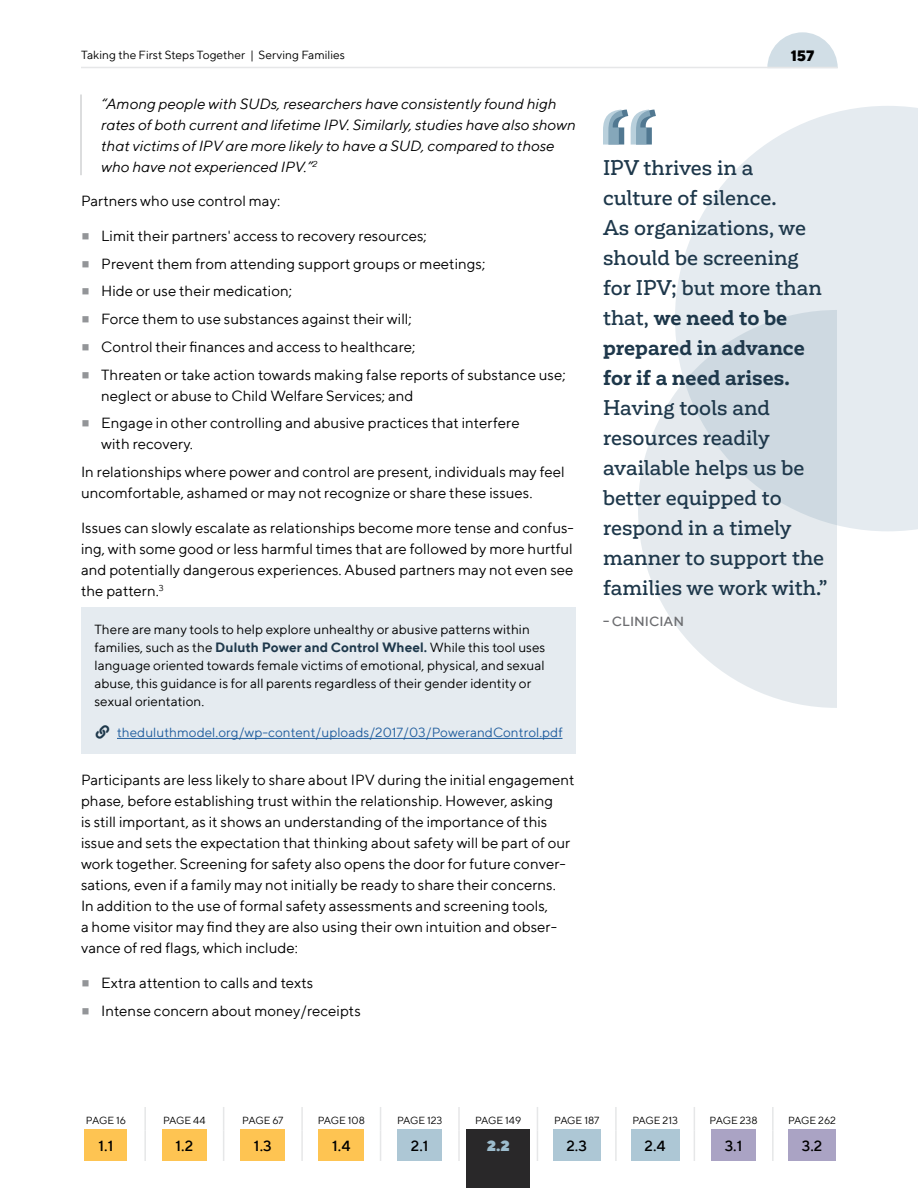
<style>
.page{position:relative;width:918px;height:1188px;background:#fff}
.page>*{position:absolute;margin:0;border:0;box-sizing:border-box;transform-origin:0 0}
.t1{font:500 21px/30px "Corporative Slab";color:#1e384b}
.t2{font:15px/21px "TT Norms";color:#000}
.t3{font:italic 15px/21px "TT Norms";color:#000}
.t4{font:500 15px "TT Norms";color:#000}
.t5{font:800 15px "TT Norms";color:#000}
.t6{font:900 15px "TT Norms";color:#9cbccd}
.t7{font:13.5px/18px "TT Norms";color:#000}
.t8{font:13.5px "TT Norms";color:#215e9e}
.t9{font:500 13.5px "TT Norms";color:#6d6e71}
.t10{font:12px "TT Norms";color:#000}
.t11{font:10.5px "TT Norms";color:#000}
.s1{font-weight:700;color:#1e384b}
.s2{font-weight:700}
</style>
<div class="page">
<hr style="left:80px;top:94px;width:2px;height:81px;background:#d1d3d4">
<div style="left:81px;top:607px;width:495px;height:115px;background:#e5ebf0"></div>
<div style="left:81px;top:711px;width:495px;height:43px;background:#e5ebf0"></div>
<hr style="left:117px;top:738px;width:445px;height:1px;background:#215e9e">
<svg style="left:675px;top:106px;width:243px;height:425px;background:#e8edf2"></svg>
<svg style="left:638px;top:310px;width:199px;height:398px;fill:#e5eaee"></svg>
<svg style="left:603px;top:110px;width:53px;height:35px"></svg>
<svg style="left:767px;top:32px;width:71px;height:35px"></svg>
<hr style="left:81px;top:67px;width:757px;height:1px;background:#e6e7e8">
<hr style="left:144px;top:1107px;width:2px;height:24px;background:#e6e7e8">
<svg style="left:223px;top:1107px;width:1px;height:24px"></svg>
<hr style="left:301px;top:1107px;width:2px;height:24px;background:#e6e7e8">
<svg style="left:380px;top:1107px;width:1px;height:24px"></svg>
<hr style="left:458px;top:1107px;width:2px;height:24px;background:#e6e7e8">
<svg style="left:537px;top:1107px;width:1px;height:24px"></svg>
<hr style="left:615px;top:1107px;width:2px;height:24px;background:#e6e7e8">
<svg style="left:694px;top:1107px;width:1px;height:24px"></svg>
<hr style="left:144px;top:1131px;width:2px;height:30px;background:#e6e7e8">
<hr style="left:223px;top:1131px;width:1px;height:30px;background:#e6e7e8">
<hr style="left:301px;top:1131px;width:2px;height:30px;background:#e6e7e8">
<hr style="left:380px;top:1131px;width:1px;height:30px;background:#e6e7e8">
<hr style="left:458px;top:1131px;width:2px;height:30px;background:#e6e7e8">
<hr style="left:537px;top:1131px;width:1px;height:30px;background:#e6e7e8">
<hr style="left:615px;top:1131px;width:2px;height:30px;background:#e6e7e8">
<hr style="left:694px;top:1131px;width:1px;height:30px;background:#e6e7e8">
<hr style="left:772px;top:1107px;width:2px;height:24px;background:#e6e7e8">
<hr style="left:772px;top:1131px;width:2px;height:30px;background:#e6e7e8">
<div style="left:85px;top:1130px;width:42px;height:31px;background:#fec452"></div>
<div style="left:162px;top:1130px;width:45px;height:31px;background:#fec452"></div>
<div style="left:240px;top:1130px;width:45px;height:31px;background:#fec452"></div>
<div style="left:319px;top:1130px;width:45px;height:31px;background:#fec452"></div>
<div style="left:397px;top:1130px;width:45px;height:31px;background:#adc7d5"></div>
<div style="left:467px;top:1130px;width:63px;height:58px;background:#292829"></div>
<div style="left:553px;top:1130px;width:47px;height:31px;background:#adc7d5"></div>
<div style="left:631px;top:1130px;width:48px;height:31px;background:#adc7d5"></div>
<div style="left:711px;top:1130px;width:45px;height:31px;background:#aaa3c4"></div>
<div style="left:788px;top:1130px;width:48px;height:31px;background:#aaa3c4"></div>
<p class="t10" style="left:81px;top:47px;width:266px">Taking the First Steps Together | Serving Families</p>
<p class="t5" style="left:791px;top:46px;width:25px">157</p>
<p class="t3" style="left:101px;top:93px;width:476px">“Among people with SUDs, researchers have consistently found high rates of both current and lifetime IPV. Similarly, studies have also shown that victims of IPV are more likely to have a SUD, compared to those who have not experienced IPV.”<sup>2</sup></p>
<p class="t2" style="left:81px;top:190px;width:201px">Partners who use control may:</p>
<p class="t2" style="left:101px;top:221px;width:466px;line-height:27.8px">Limit their partners' access to recovery resources;<br>Prevent them from attending support groups or meetings;<br>Hide or use their medication;<br>Force them to use substances against their will;<br>Control their finances and access to healthcare;<br>Threaten or take action towards making false reports of substance use;</p>
<p class="t2" style="left:101px;top:381px;width:420px;line-height:27.8px">neglect or abuse to Child Welfare Services; and<br>Engage in other controlling and abusive practices that interfere</p>
<p class="t2" style="left:81px;top:430px;width:485px;line-height:27.8px;text-indent:20px">with recovery.<br>In relationships where power and control are present, individuals may feel</p>
<p class="t2" style="left:81px;top:482px;width:453px">uncomfortable, ashamed or may not recognize or share these issues.</p>
<p class="t2" style="left:81px;top:517px;width:494px;text-align:justify">Issues can slowly escalate as relationships become more tense and confus&shy;ing, with some good or less harmful times that are followed by more hurtful and potentially dangerous experiences. Abused partners may not even see the pattern.<sup>3</sup></p>
<p class="t7" style="left:94px;top:620px;width:452px">There are many tools to help explore unhealthy or abusive patterns within families, such as the <span class="s1">Duluth Power and Control Wheel.</span> While this tool uses language oriented towards female victims of emotional, physical, and sexual abuse, this guidance is for all parents regardless of their gender identity or sexual orientation.</p>
<p class="t8" style="left:117px;top:724px;width:447px">theduluthmodel.org/wp-content/uploads/2017/03/PowerandControl.pdf</p>
<p class="t2" style="left:81px;top:769px;width:495px">Participants are less likely to share about IPV during the initial engagement phase, before establishing trust within the relationship. However, asking<br>is still important, as it shows an understanding of the importance of this issue and sets the expectation that thinking about safety will be part of our work together. Screening for safety also opens the door for future conver&shy;sations, even if a family may not initially be ready to share their concerns.<br>In addition to the use of formal safety assessments and screening tools,<br>a home visitor may find they are also using their own intuition and obser&shy;vance of red flags, which include:</p>
<p class="t2" style="left:101px;top:968px;width:261px;line-height:27.8px">Extra attention to calls and texts<br>Intense concern about money/receipts</p>
<h1 class="t1" style="left:603px;top:152px;width:220px">IPV thrives in a culture of silence.<br>As organizations, we should be screening for IPV; but more than that, <span class="s2">we need to be prepared in advance for if a need arises.</span></h1>
<h1 class="t1" style="left:603px;top:393px;width:226px">Having tools and resources readily available helps us be better equipped to respond in a timely manner to support the families we work with.”</h1>
<p class="t9" style="left:603px;top:613px;width:83px">– CLINICIAN</p>
<p class="t11" style="left:86px;top:1114px;width:42px">PAGE 16</p>
<p class="t11" style="left:163px;top:1114px;width:44px">PAGE 44</p>
<p class="t11" style="left:242px;top:1114px;width:43px">PAGE 67</p>
<p class="t11" style="left:318px;top:1114px;width:49px">PAGE 108</p>
<p class="t11" style="left:397px;top:1114px;width:47px">PAGE 123</p>
<p class="t11" style="left:475px;top:1114px;width:48px">PAGE 149</p>
<p class="t11" style="left:554px;top:1114px;width:47px">PAGE 187</p>
<p class="t11" style="left:632px;top:1114px;width:47px">PAGE 213</p>
<p class="t11" style="left:710px;top:1114px;width:50px">PAGE 238</p>
<p class="t11" style="left:788px;top:1114px;width:49px">PAGE 262</p>
<p class="t4" style="left:98px;top:1136px;width:16px">1.1</p>
<p class="t4" style="left:176px;top:1136px;width:19px">1.2</p>
<p class="t4" style="left:254px;top:1136px;width:19px">1.3</p>
<p class="t4" style="left:332px;top:1136px;width:20px">1.4</p>
<p class="t4" style="left:411px;top:1136px;width:19px">2.1</p>
<p class="t6" style="left:487px;top:1136px;width:24px">2.2</p>
<p class="t4" style="left:566px;top:1136px;width:22px">2.3</p>
<p class="t4" style="left:645px;top:1136px;width:23px">2.4</p>
<p class="t4" style="left:725px;top:1136px;width:19px">3.1</p>
<p class="t4" style="left:802px;top:1136px;width:22px">3.2</p>
</div>
